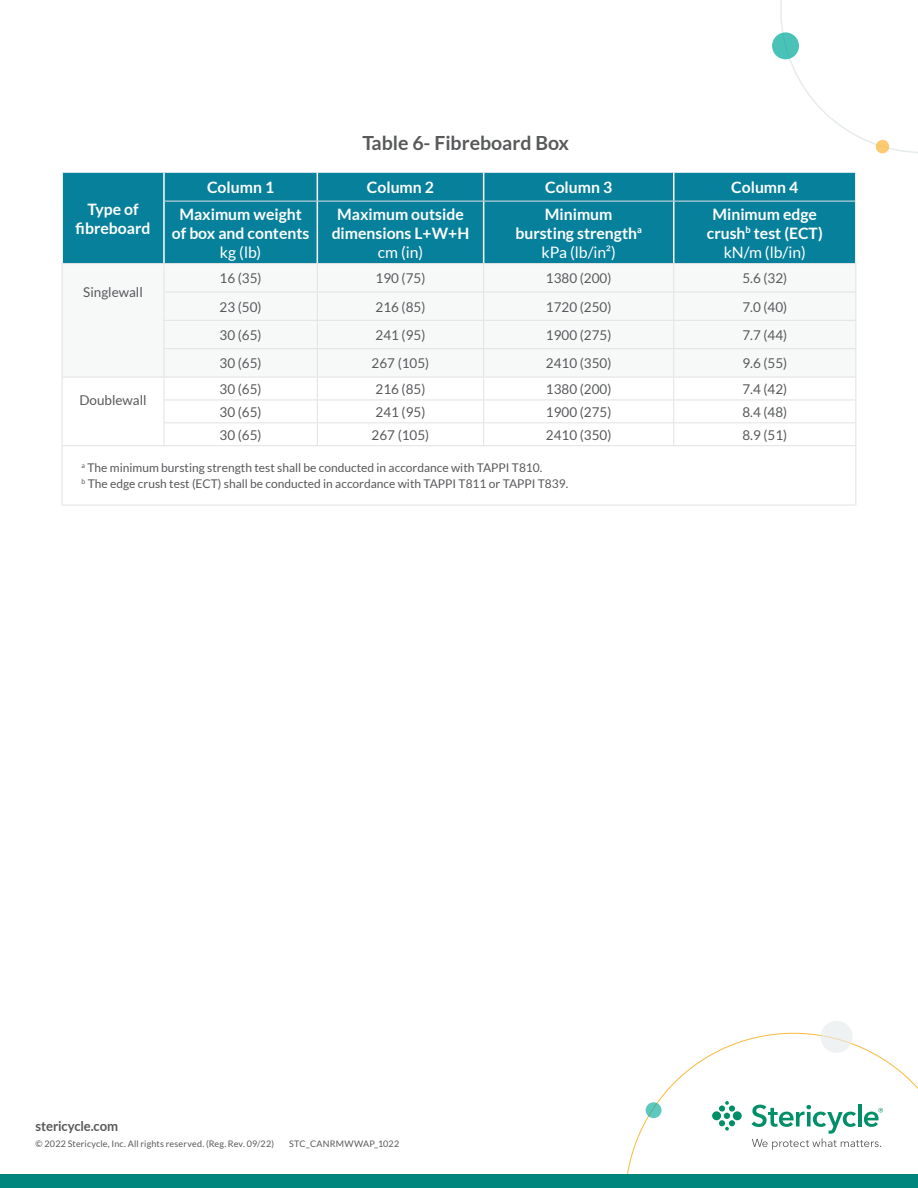
<style>
.page{position:relative;width:918px;height:1188px;background:#fff}
.page>*{position:absolute;margin:0;border:0;box-sizing:border-box;transform-origin:0 0}
.t1{font:700 19.5px "Lato";color:#58595b}
.t2{font:700 15.75px/18.9px "Lato";color:#fff;text-align:center}
.t3{font:15.75px "Lato";color:#fff}
.t4{font:13.5px "Lato";color:#58595b}
.t5{font:700 13.5px "Lato";letter-spacing:-.01em;color:#58595b}
.t6{font:12px/15.8px "Lato";color:#58595b}
.t7{font:9px "Lato";letter-spacing:.02em;color:#58595b}
.s1{font-weight:400}
</style>
<div class="page">
<svg style="left:780px;top:0;width:138px;height:153px"></svg>
<div style="left:772px;top:32px;width:27px;height:27px;background:#4ac2b8;border-radius:50%"></div>
<svg style="left:876px;top:140px;width:13px;height:13px"></svg>
<svg style="left:627px;top:1033px;width:291px;height:141px"></svg>
<svg style="left:646px;top:1102px;width:16px;height:16px"></svg>
<svg style="left:821px;top:1021px;width:32px;height:32px"></svg>
<div style="left:0;top:1174px;width:918px;height:14px;background:#00867c"></div>
<hr style="left:858px;top:1104px;width:4px;height:22px;background:#008f68">
<div style="left:733px;top:1111px;width:9px;height:9px;background:#008f68;border-radius:50%"></div>
<div style="left:712px;top:1111px;width:9px;height:9px;background:#008f68;border-radius:50%"></div>
<div style="left:719px;top:1105px;width:6px;height:7px;background:#008f68;border-radius:50%"></div>
<div style="left:729px;top:1105px;width:6px;height:7px;background:#008f68;border-radius:50%"></div>
<svg style="left:725px;top:1101px;width:4px;height:4px"></svg>
<svg style="left:719px;top:1113px;width:16px;height:18px"></svg>
<svg style="left:751px;top:1105px;width:132px;height:45px"></svg>
<div style="left:63px;top:173px;width:792px;height:90px;background:#07809b"></div>
<svg style="left:63px;top:264px;width:793px;height:113px"></svg>
<svg style="left:63px;top:378px;width:793px;height:127px"></svg>
<hr style="left:163px;top:173px;width:2px;height:28px;background:#fff">
<svg style="left:317px;top:173px;width:1px;height:28px"></svg>
<svg style="left:483px;top:173px;width:1px;height:28px"></svg>
<svg style="left:673px;top:173px;width:1px;height:28px"></svg>
<hr style="left:163px;top:201px;width:2px;height:62px;background:#fff">
<hr style="left:317px;top:201px;width:1px;height:62px;background:#fff">
<hr style="left:483px;top:201px;width:1px;height:62px;background:#fff">
<hr style="left:673px;top:201px;width:1px;height:62px;background:#fff">
<hr style="left:165px;top:201px;width:152px;height:1px;background:#e1e2e3">
<hr style="left:317px;top:201px;width:167px;height:1px;background:#e1e2e3">
<hr style="left:484px;top:201px;width:190px;height:1px;background:#e1e2e3">
<hr style="left:674px;top:201px;width:181px;height:1px;background:#e1e2e3">
<hr style="left:62px;top:263px;width:102px;height:1px;background:#e1e2e3">
<hr style="left:164px;top:263px;width:153px;height:1px;background:#e1e2e3">
<hr style="left:317px;top:263px;width:167px;height:1px;background:#e1e2e3">
<hr style="left:484px;top:263px;width:190px;height:1px;background:#e1e2e3">
<hr style="left:674px;top:263px;width:182px;height:1px;background:#e1e2e3">
<hr style="left:164px;top:292px;width:153px;height:1px;background:#e1e2e3">
<hr style="left:317px;top:292px;width:167px;height:1px;background:#e1e2e3">
<hr style="left:484px;top:292px;width:190px;height:1px;background:#e1e2e3">
<hr style="left:674px;top:292px;width:182px;height:1px;background:#e1e2e3">
<hr style="left:164px;top:320px;width:153px;height:1px;background:#e1e2e3">
<hr style="left:317px;top:320px;width:167px;height:1px;background:#e1e2e3">
<hr style="left:484px;top:320px;width:190px;height:1px;background:#e1e2e3">
<hr style="left:674px;top:320px;width:182px;height:1px;background:#e1e2e3">
<hr style="left:164px;top:348px;width:153px;height:1px;background:#e1e2e3">
<hr style="left:317px;top:348px;width:167px;height:1px;background:#e1e2e3">
<hr style="left:484px;top:348px;width:190px;height:1px;background:#e1e2e3">
<hr style="left:674px;top:348px;width:182px;height:1px;background:#e1e2e3">
<hr style="left:62px;top:377px;width:102px;height:1px;background:#e1e2e3">
<hr style="left:164px;top:377px;width:153px;height:1px;background:#e1e2e3">
<hr style="left:317px;top:377px;width:167px;height:1px;background:#e1e2e3">
<hr style="left:484px;top:377px;width:190px;height:1px;background:#e1e2e3">
<hr style="left:674px;top:377px;width:182px;height:1px;background:#e1e2e3">
<hr style="left:164px;top:400px;width:153px;height:1px;background:#e1e2e3">
<hr style="left:317px;top:400px;width:167px;height:1px;background:#e1e2e3">
<hr style="left:484px;top:400px;width:190px;height:1px;background:#e1e2e3">
<hr style="left:674px;top:400px;width:182px;height:1px;background:#e1e2e3">
<svg style="left:62px;top:264px;width:1px;height:181px"></svg>
<svg style="left:164px;top:264px;width:1px;height:181px"></svg>
<hr style="left:164px;top:422px;width:153px;height:1px;background:#e1e2e3">
<svg style="left:317px;top:264px;width:1px;height:181px"></svg>
<hr style="left:317px;top:422px;width:167px;height:1px;background:#e1e2e3">
<hr style="left:484px;top:422px;width:190px;height:1px;background:#e1e2e3">
<hr style="left:674px;top:422px;width:182px;height:1px;background:#e1e2e3">
<svg style="left:483px;top:264px;width:1px;height:181px"></svg>
<svg style="left:673px;top:264px;width:1px;height:181px"></svg>
<svg style="left:856px;top:264px;width:1px;height:181px"></svg>
<hr style="left:62px;top:446px;width:1px;height:59px;background:#e1e2e3">
<hr style="left:62px;top:445px;width:102px;height:1px;background:#e1e2e3">
<hr style="left:62px;top:505px;width:102px;height:1px;background:#e1e2e3">
<hr style="left:164px;top:505px;width:153px;height:1px;background:#e1e2e3">
<hr style="left:317px;top:505px;width:167px;height:1px;background:#e1e2e3">
<hr style="left:484px;top:505px;width:190px;height:1px;background:#e1e2e3">
<hr style="left:674px;top:505px;width:182px;height:1px;background:#e1e2e3">
<hr style="left:164px;top:445px;width:153px;height:1px;background:#e1e2e3">
<hr style="left:317px;top:445px;width:167px;height:1px;background:#e1e2e3">
<hr style="left:484px;top:445px;width:190px;height:1px;background:#e1e2e3">
<hr style="left:674px;top:445px;width:182px;height:1px;background:#e1e2e3">
<hr style="left:856px;top:446px;width:1px;height:59px;background:#e1e2e3">
<p class="t2" style="left:76px;top:200px;width:76px">Type of fibreboard</p>
<p class="t4" style="left:83px;top:285px;width:61px">Singlewall</p>
<h1 class="t1" style="left:362px;top:132px;width:208px">Table 6- Fibreboard Box</h1>
<p class="t2" style="left:207px;top:178px;width:69px">Column 1</p>
<p class="t2" style="left:367px;top:178px;width:69px">Column 2</p>
<p class="t2" style="left:545px;top:178px;width:69px">Column 3</p>
<p class="t2" style="left:731px;top:178px;width:69px">Column 4</p>
<p class="t2" style="left:172px;top:204px;width:139px">Maximum weight of box and contents</p>
<p class="t3" style="left:220px;top:243px;width:43px">kg (lb)</p>
<p class="t2" style="left:515px;top:204px;width:128px">Minimum bursting strength<sup>a </sup><span class="s1">kPa (lb/in²)</span></p>
<p class="t2" style="left:707px;top:204px;width:117px">Minimum edge crush<sup>b</sup> test (ECT) <span class="s1">kN/m (lb/in)</span></p>
<p class="t2" style="left:332px;top:204px;width:139px">Maximum outside dimensions L+W+H</p>
<p class="t3" style="left:378px;top:243px;width:47px">cm (in)</p>
<p class="t4" style="left:220px;top:271px;width:44px">16 (35)</p>
<p class="t4" style="left:376px;top:271px;width:51px">190 (75)</p>
<p class="t4" style="left:546px;top:271px;width:67px">1380 (200)</p>
<p class="t4" style="left:742px;top:271px;width:46px">5.6 (32)</p>
<p class="t4" style="left:220px;top:299px;width:44px">23 (50)</p>
<p class="t4" style="left:376px;top:299px;width:51px">216 (85)</p>
<p class="t4" style="left:546px;top:299px;width:67px">1720 (250)</p>
<p class="t4" style="left:742px;top:299px;width:46px">7.0 (40)</p>
<p class="t4" style="left:220px;top:328px;width:44px">30 (65)</p>
<p class="t4" style="left:376px;top:328px;width:51px">241 (95)</p>
<p class="t4" style="left:546px;top:328px;width:67px">1900 (275)</p>
<p class="t4" style="left:742px;top:328px;width:46px">7.7 (44)</p>
<p class="t4" style="left:220px;top:356px;width:44px">30 (65)</p>
<p class="t4" style="left:372px;top:356px;width:59px">267 (105)</p>
<p class="t4" style="left:546px;top:356px;width:67px">2410 (350)</p>
<p class="t4" style="left:742px;top:356px;width:46px">9.6 (55)</p>
<p class="t4" style="left:220px;top:382px;width:44px">30 (65)</p>
<p class="t4" style="left:376px;top:382px;width:51px">216 (85)</p>
<p class="t4" style="left:546px;top:382px;width:67px">1380 (200)</p>
<p class="t4" style="left:742px;top:382px;width:46px">7.4 (42)</p>
<p class="t4" style="left:220px;top:404px;width:44px">30 (65)</p>
<p class="t4" style="left:376px;top:404px;width:51px">241 (95)</p>
<p class="t4" style="left:546px;top:404px;width:67px">1900 (275)</p>
<p class="t4" style="left:742px;top:404px;width:46px">8.4 (48)</p>
<p class="t4" style="left:220px;top:427px;width:44px">30 (65)</p>
<p class="t4" style="left:372px;top:427px;width:59px">267 (105)</p>
<p class="t4" style="left:546px;top:427px;width:67px">2410 (350)</p>
<p class="t4" style="left:742px;top:427px;width:46px">8.9 (51)</p>
<p class="t6" style="left:82px;top:460px;width:488px"><sup>a</sup> The minimum bursting strength test shall be conducted in accordance with TAPPI T810.<br><sup>b</sup> The edge crush test (ECT) shall be conducted in accordance with TAPPI T811 or TAPPI T839.</p>
<p class="t4" style="left:79px;top:393px;width:69px">Doublewall</p>
<p class="t5" style="left:36px;top:1119px;width:84px">stericycle.com</p>
<p class="t7" style="left:36px;top:1139px;width:240px">© 2022 Stericycle, Inc. All rights reserved. (Reg. Rev. 09/22)</p>
<p class="t7" style="left:289px;top:1139px;width:112px">STC_CANRMWWAP_1022</p>
</div>
